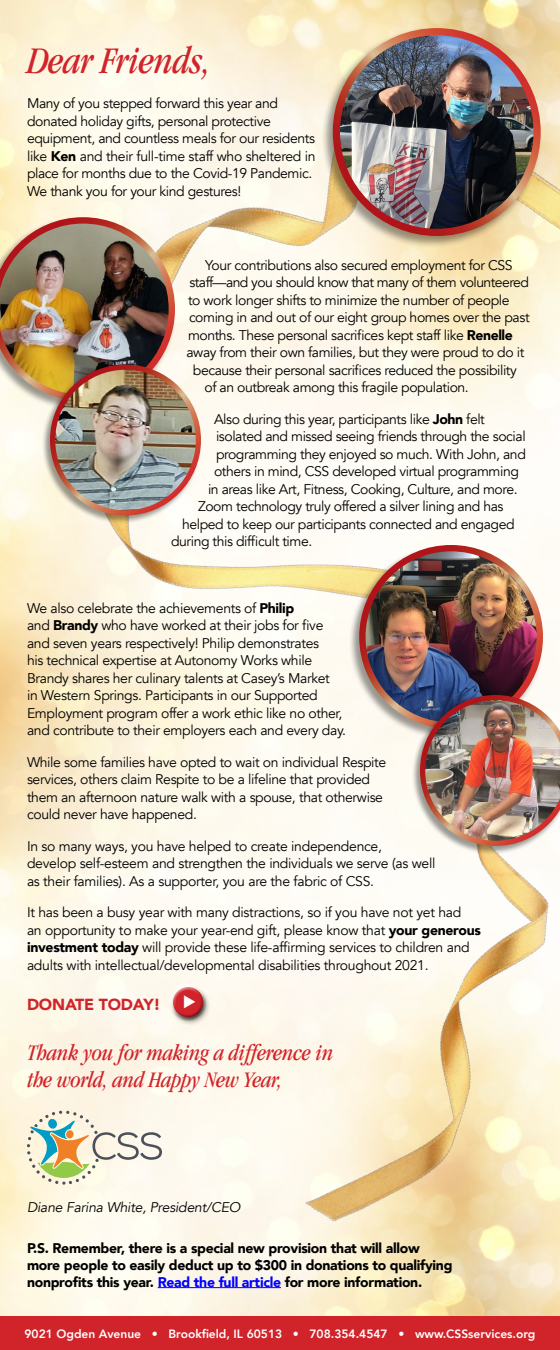
<style>
.page{position:relative;width:560px;height:1350px;background:#fff}
.page>*{position:absolute;margin:0;border:0;box-sizing:border-box;transform-origin:0 0}
.t1{font:italic condensed 39px "Garamond";letter-spacing:-.01em;color:#d1232a}
.t2{font:italic condensed 23px/27px "Garamond";letter-spacing:-.01em;color:#d1232a}
.t3{font:900 16px "Avenir";letter-spacing:-.01em;color:#d1232a}
.t4{font:14px/17.5px "Avenir";letter-spacing:-.025em;color:#000}
.t5{font:900 14px/17px "Avenir";letter-spacing:-.02em;color:#000}
.t6{font:italic 14px "Avenir";letter-spacing:-.015em;color:#000}
.t7{font:800 12px "Avenir";color:#fff}
.s1{font-weight:900}
.s2{color:#00f}
</style>
<div class="page">
<img style="left:0;top:0;width:560px;height:619px">
<div style="left:0;top:1316px;width:560px;height:34px;background:#d1232a"></div>
<svg style="left:27px;top:1111px;width:135px;height:74px;background:#dddcc7"></svg>
<hr style="left:158px;top:1287px;width:123px;height:1px;background:#00f">
<div style="left:170px;top:985px;width:41px;height:41px;background:#000;opacity:.45"></div>
<div style="left:170px;top:983px;width:34px;height:28px;background:#fff;opacity:.75"></div>
<div style="left:172px;top:992px;width:35px;height:29px;background:#000;opacity:.45"></div>
<img style="left:7px;top:390px;width:423px;height:319px">
<img style="left:13px;top:25px;width:547px;height:365px">
<img style="left:256px;top:789px;width:304px;height:527px">
<div style="left:321px;top:27px;width:221px;height:221px;background:#000;opacity:.4"></div>
<img style="left:336px;top:32px;width:201px;height:200px;border-radius:100px">
<div style="left:333px;top:28px;width:208px;height:208px;border:7px solid #fff;border-radius:50%"></div>
<img style="left:0;top:217px;width:175px;height:184px">
<div style="left:42px;top:364px;width:160px;height:160px;background:#000;opacity:.4"></div>
<img style="left:53px;top:367px;width:145px;height:146px;border-radius:73px">
<div style="left:50px;top:365px;width:151px;height:151px;border:5px solid #fff;border-radius:50%"></div>
<div style="left:349px;top:544px;width:195px;height:196px;background:#000;opacity:.4"></div>
<img style="left:362px;top:548px;width:178px;height:178px;border-radius:89px">
<div style="left:359px;top:545px;width:184px;height:184px;border:6px solid #fff;border-radius:50%"></div>
<div style="left:412px;top:694px;width:148px;height:161px;background:#000;opacity:.4"></div>
<img style="left:420px;top:695px;width:140px;height:151px">
<svg style="left:184px;top:996px;width:11px;height:13px"></svg>
<p class="t1" style="left:27px;top:39px;width:185px">Dear Friends,</p>
<p class="t4" style="left:27px;top:95px;width:290px">Many of you stepped forward this year and donated holiday gifts, personal protective equipment, and countless meals for our residents like <span class="s1">Ken</span> and their full-time staff who sheltered in place for months due to the Covid-19 Pandemic.<br>We thank you for your kind gestures!</p>
<p class="t4" style="left:205px;top:256px;width:309px">Your contributions also secured employment for CSS</p>
<p class="t4" style="left:189px;top:274px;width:341px">staff—and you should know that many of them volunteered</p>
<p class="t4" style="left:188px;top:291px;width:323px">to work longer shifts to minimize the number of people</p>
<p class="t4" style="left:189px;top:309px;width:342px">coming in and out of our eight group homes over the past</p>
<p class="t4" style="left:188px;top:326px;width:326px">months. These personal sacrifices kept staff like <span class="s1">Renelle</span></p>
<p class="t4" style="left:186px;top:344px;width:339px">away from their own families, but they were proud to do it</p>
<p class="t4" style="left:193px;top:361px;width:326px">because their personal sacrifices reduced the possibility</p>
<p class="t4" style="left:204px;top:379px;width:266px">of an outbreak among this fragile population.</p>
<p class="t4" style="left:214px;top:410px;width:272px">Also during this year, participants like <span class="s1">John</span> felt</p>
<p class="t4" style="left:216px;top:428px;width:311px">isolated and missed seeing friends through the social</p>
<p class="t4" style="left:216px;top:445px;width:311px">programming they enjoyed so much. With John, and</p>
<p class="t4" style="left:214px;top:463px;width:306px">others in mind, CSS developed virtual programming</p>
<p class="t4" style="left:208px;top:480px;width:311px">in areas like Art, Fitness, Cooking, Culture, and more.</p>
<p class="t4" style="left:198px;top:498px;width:307px">Zoom technology truly offered a silver lining and has</p>
<p class="t4" style="left:182px;top:515px;width:334px">helped to keep our participants connected and engaged</p>
<p class="t4" style="left:171px;top:533px;width:143px">during this difficult time.</p>
<p class="t4" style="left:27px;top:599px;width:321px">We also celebrate the achievements of <span class="s1">Philip<br></span>and <span class="s1">Brandy</span> who have worked at their jobs for five and seven years respectively! Philip demonstrates<br>his technical expertise at Autonomy Works while Brandy shares her culinary talents at Casey’s Market<br>in Western Springs. Participants in our Supported Employment program offer a work ethic like no other, and contribute to their employers each and every day.</p>
<p class="t4" style="left:27px;top:753px;width:361px">While some families have opted to wait on individual Respite services, others claim Respite to be a lifeline that provided them an afternoon nature walk with a spouse, that otherwise could never have happened.</p>
<p class="t4" style="left:27px;top:837px;width:410px">In so many ways, you have helped to create independence,<br>develop self-esteem and strengthen the individuals we serve (as well as their families). As a supporter, you are the fabric of CSS.</p>
<p class="t4" style="left:27px;top:904px;width:455px">It has been a busy year with many distractions, so if you have not yet had<br>an opportunity to make your year-end gift, please know that <span class="s1">your generous investment today</span> will provide these life-affirming services to children and adults with intellectual/developmental disabilities throughout 2021.</p>
<p class="t3" style="left:27px;top:990px;width:135px">DONATE TODAY!</p>
<p class="t2" style="left:27px;top:1039px;width:308px">Thank you for making a difference in the world, and Happy New Year,</p>
<p class="t6" style="left:27px;top:1198px;width:215px">Diane Farina White, President/CEO</p>
<p class="t5" style="left:27px;top:1239px;width:427px">P.S. Remember, there is a special new provision that will allow more people to easily deduct up to $300 in donations to qualifying nonprofits this year. <span class="s2">Read the full article</span> for more information.</p>
<p class="t7" style="left:25px;top:1324px;width:512px">9021 Ogden Avenue • Brookfield, IL 60513 • 708.354.4547 • www.CSSservices.org</p>
</div>
